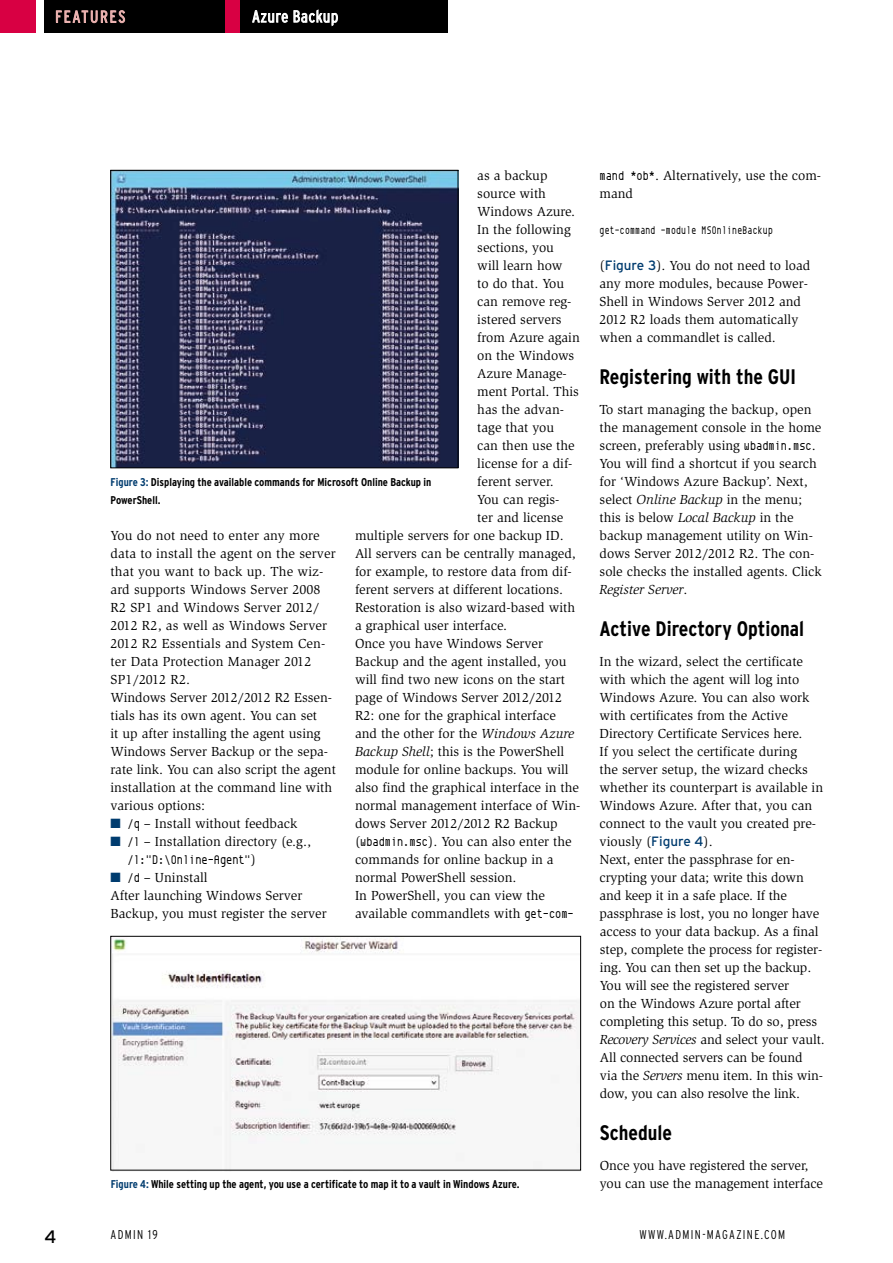
<style>
.page{position:relative;width:893px;height:1263px;background:#fff}
.page>*{position:absolute;margin:0;border:0;box-sizing:border-box;transform-origin:0 0}
.t1{font:700 condensed 21px "Interstate";color:#000}
.t2{font:18px "Interstate";color:#000}
.t3{font:300 condensed 16.5px "Interstate";letter-spacing:.035em;color:#fff}
.t4{font:300 condensed 16.5px "Interstate";letter-spacing:.11em;color:#eeb4b2}
.t5{font:13.5px/18px "Slimbach";color:#000}
.t6{font:300 condensed 12.75px "Interstate";letter-spacing:.11em;color:#000;scale:.95 1}
.t7{font:12.75px "Envy Code R";color:#000;scale:.9 1}
.t8{font:700 condensed 11.25px/18px "Interstate";color:#000}
.t9{font:11.25px "Envy Code R";letter-spacing:.03em;color:#000;scale:.8 1}
.s1{font-style:italic}
.s2{font-family:"Envy Code R";font-size:12.75px}
.s3{color:#003c6f}
.s4{font-family:"Slimbach";font-size:13.5px}
.s5{font-family:"Interstate";color:#003c6f}
</style>
<div class="page">
<img style="left:113px;top:172px;width:343px;height:294px">
<div style="left:111px;top:170px;width:347px;height:298px;border:1px solid #000"></div>
<img style="left:111px;top:938px;width:470px;height:233px">
<div style="left:111px;top:936px;width:470px;height:234px;border:1px solid #000"></div>
<div style="left:44px;top:0;width:404px;height:33px;background:#000"></div>
<svg style="left:252px;top:9px;width:86px;height:17px"></svg>
<svg style="left:56px;top:10px;width:69px;height:13px"></svg>
<div style="left:0;top:0;width:35px;height:33px;background:#d80043"></div>
<div style="left:225px;top:0;width:14px;height:33px;background:#d80043"></div>
<p class="t4" style="left:55px;top:7px;width:72px">FEATURES</p>
<p class="t3" style="left:252px;top:7px;width:88px">AZURE BACKUP</p>
<p class="t5" style="left:477px;top:167px;width:72px">as a backup</p>
<p class="t5" style="left:477px;top:185px;width:70px">source with</p>
<p class="t5" style="left:477px;top:203px;width:99px">Windows Azure.</p>
<p class="t5" style="left:477px;top:221px;width:95px">In the following</p>
<p class="t5" style="left:477px;top:239px;width:78px">sections, you</p>
<p class="t5" style="left:477px;top:257px;width:87px">will learn how</p>
<p class="t5" style="left:477px;top:275px;width:88px">to do that. You</p>
<p class="t5" style="left:477px;top:293px;width:96px">can remove reg-</p>
<p class="t5" style="left:477px;top:311px;width:86px">istered servers</p>
<p class="t5" style="left:477px;top:329px;width:104px">from Azure again</p>
<p class="t5" style="left:477px;top:347px;width:98px">on the Windows</p>
<p class="t5" style="left:477px;top:365px;width:91px">Azure Manage-</p>
<p class="t5" style="left:477px;top:383px;width:103px">ment Portal. This</p>
<p class="t5" style="left:477px;top:401px;width:88px">has the advan-</p>
<p class="t5" style="left:477px;top:418px;width:78px">tage that you</p>
<p class="t5" style="left:477px;top:436px;width:99px">can then use the</p>
<p class="t5" style="left:477px;top:454px;width:97px">license for a dif-</p>
<p class="t5" style="left:477px;top:472px;width:78px">ferent server.</p>
<p class="t5" style="left:477px;top:490px;width:84px">You can regis-</p>
<p class="t5" style="left:477px;top:508px;width:87px">ter and license</p>
<p class="t5" style="left:355px;top:526px;width:210px">multiple servers for one backup ID.</p>
<p class="t5" style="left:355px;top:544px;width:222px">All servers can be centrally managed,</p>
<p class="t5" style="left:355px;top:562px;width:218px">for example, to restore data from dif-</p>
<p class="t5" style="left:355px;top:580px;width:210px">ferent servers at different locations.</p>
<p class="t5" style="left:355px;top:598px;width:222px">Restoration is also wizard-based with</p>
<p class="t5" style="left:355px;top:616px;width:154px">a graphical user interface.</p>
<p class="t5" style="left:355px;top:634px;width:189px">Once you have Windows Server</p>
<p class="t5" style="left:355px;top:652px;width:213px">Backup and the agent installed, you</p>
<p class="t5" style="left:355px;top:670px;width:212px">will find two new icons on the start</p>
<p class="t5" style="left:355px;top:688px;width:209px">page of Windows Server 2012/2012</p>
<p class="t5" style="left:355px;top:706px;width:202px">R2: one for the graphical interface</p>
<p class="t5" style="left:355px;top:724px;width:221px">and the other for the <span class="s1">Windows Azure</span></p>
<p class="t5" style="left:355px;top:742px;width:211px"><span class="s1">Backup Shell</span>; this is the PowerShell</p>
<p class="t5" style="left:355px;top:760px;width:215px">module for online backups. You will</p>
<p class="t5" style="left:355px;top:778px;width:226px">also find the graphical interface in the</p>
<p class="t5" style="left:355px;top:796px;width:227px">normal management interface of Win-</p>
<p class="t5" style="left:355px;top:814px;width:204px">dows Server 2012/2012 R2 Backup</p>
<p class="t5" style="left:355px;top:833px;width:218px">(<span class="s2">wbadmin.msc</span>). You can also enter the</p>
<p class="t5" style="left:355px;top:851px;width:200px">commands for online backup in a</p>
<p class="t5" style="left:355px;top:869px;width:163px">normal PowerShell session.</p>
<p class="t5" style="left:355px;top:887px;width:191px">In PowerShell, you can view the</p>
<p class="t5" style="left:355px;top:905px;width:220px">available commandlets with <span class="s2">get‑com‑</span></p>
<p class="t8" style="left:111px;top:473px;width:322px"><span class="s3">Figure 3:</span> Displaying the available commands for Microsoft Online Backup in<br>PowerShell.</p>
<p class="t5" style="left:111px;top:527px;width:227px">You do not need to enter any more data to install the agent on the server that you want to back up. The wiz&shy;ard supports Windows Server 2008<br>R2 SP1 and Windows Server 2012/<br>2012 R2, as well as Windows Server<br>2012 R2 Essentials and System Cen&shy;ter Data Protection Manager 2012<br>SP1/2012 R2.<br>Windows Server 2012/2012 R2 Essen&shy;tials has its own agent. You can set<br>it up after installing the agent using<br>Windows Server Backup or the sepa&shy;rate link. You can also script the agent installation at the command line with various options:</p>
<p class="t5" style="left:111px;top:815px;width:188px"><span class="s3">■</span> <span class="s2">/q</span> – Install without feedback</p>
<p class="t5" style="left:111px;top:833px;width:202px"><span class="s3">■</span> <span class="s2">/l</span> – Installation directory (e.g.,</p>
<p class="t7" style="left:128px;top:851px;width:144px">/l:"D:\Online‑Agent"<span class="s4">)</span></p>
<p class="t5" style="left:111px;top:869px;width:218px"><span class="s3">■</span> <span class="s2">/d</span> – Uninstall<br>After launching Windows Server<br>Backup, you must register the server</p>
<p class="t8" style="left:111px;top:1175px;width:410px"><span class="s3">Figure 4:</span> While setting up the agent, you use a certificate to map it to a vault in Windows Azure.</p>
<p class="t5" style="left:600px;top:167px;width:223px"><span class="s2">mand *ob*</span>. Alternatively, use the com&shy;mand</p>
<p class="t9" style="left:600px;top:223px;width:218px">get‑command ‑module MSOnlineBackup</p>
<p class="t5" style="left:600px;top:257px;width:212px">(<span class="s5">Figure 3</span>). You do not need to load any more modules, because Power-<br>Shell in Windows Server 2012 and<br>2012 R2 loads them automatically when a commandlet is called.</p>
<h1 class="t1" style="left:600px;top:365px;width:198px">Registering with the GUI</h1>
<p class="t5" style="left:600px;top:401px;width:224px">To start managing the backup, open the management console in the home screen, preferably using <span class="s2">wbadmin.msc</span>.<br>You will find a shortcut if you search for ‘Windows Azure Backup’. Next, select <span class="s1">Online Backup</span> in the menu; this is below <span class="s1">Local Backup</span> in the backup management utility on Win&shy;dows Server 2012/2012 R2. The con&shy;sole checks the installed agents. Click <span class="s1">Register Server</span>.</p>
<h1 class="t1" style="left:600px;top:617px;width:206px">Active Directory Optional</h1>
<p class="t5" style="left:600px;top:653px;width:227px">In the wizard, select the certificate with which the agent will log into Windows Azure. You can also work with certificates from the Active Directory Certificate Services here.<br>If you select the certificate during<br>the server setup, the wizard checks whether its counterpart is available in Windows Azure. After that, you can connect to the vault you created pre&shy;viously (<span class="s5">Figure 4</span>).<br>Next, enter the passphrase for en&shy;crypting your data; write this down and keep it in a safe place. If the passphrase is lost, you no longer have access to your data backup. As a final step, complete the process for register&shy;ing. You can then set up the backup.<br>You will see the registered server<br>on the Windows Azure portal after completing this setup. To do so, press <span class="s1">Recovery Services</span> and select your vault.<br>All connected servers can be found<br>via the <span class="s1">Servers</span> menu item. In this win&shy;dow, you can also resolve the link.</p>
<h1 class="t1" style="left:600px;top:1121px;width:74px">Schedule</h1>
<p class="t5" style="left:600px;top:1157px;width:225px">Once you have registered the server, you can use the management interface</p>
<h2 class="t2" style="left:44px;top:1226px;width:14px">4</h2>
<p class="t6" style="left:111px;top:1227px;width:51px">ADMIN 19</p>
<p class="t6" style="left:639px;top:1227px;width:10px">WWW</p>
<p class="t6" style="left:665px;top:1227px;width:126px">.ADMIN-MAGAZINE.COM</p>
</div>
